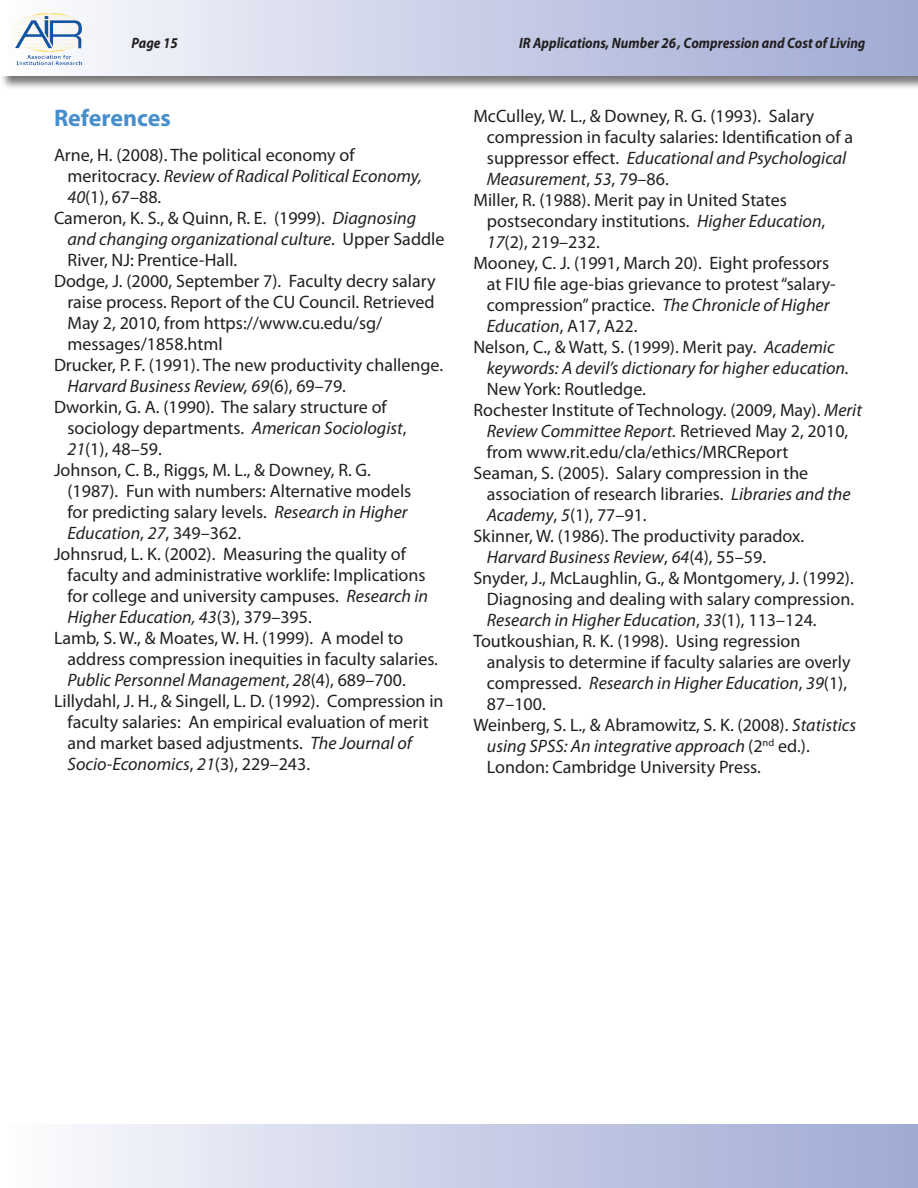
<style>
.page{position:relative;width:918px;height:1188px;background:#fff}
.page>*{position:absolute;margin:0;border:0;box-sizing:border-box;transform-origin:0 0}
.subhead_IR{font:700 24px "Myriad Pro";color:#468fcc}
.t1{font:18px/21px "Myriad Pro";color:#231f20}
.t2{font:italic 18px/21px "Myriad Pro";color:#231f20}
.t3{font:italic 700 15px "Myriad Pro";color:#231f20;scale:.9 1}
.s1{font-style:italic}
.s2{font-style:normal}
</style>
<div class="page">
<div style="left:0;top:0;width:918px;height:90px;background:#231f20;opacity:.6"></div>
<div style="left:0;top:0;width:918px;height:75px;background:linear-gradient(to right,#fcfcfe,#9da8d3)"></div>
<img style="left:3px;top:12px;width:93px;height:55px">
<div style="left:0;top:1125px;width:918px;height:63px;background:linear-gradient(to right,#fcfcfe,#9da8d3)"></div>
<p class="t3" style="left:132px;top:33px;width:53px">Page 15</p>
<p class="t3" style="left:519px;top:33px;width:387px">IR Applications, Number 26 , Compression and Cost of Living</p>
<p class="subhead_IR" style="left:54px;top:102px;width:118px">References</p>
<p class="t1" style="left:68px;top:144px;width:356px;text-indent:-14px">Arne, H. (2008). The political economy of meritocracy. <span class="s1">Review of Radical Political Economy,<br>40</span>(1), 67–88.</p>
<p class="t1" style="left:68px;top:207px;width:379px;text-indent:-14px">Cameron, K. S., &amp; Quinn, R. E. (1999). <span class="s1">Diagnosing and changing organizational culture</span>. Upper Saddle<br>River, NJ: Prentice-Hall.</p>
<p class="t1" style="left:68px;top:270px;width:370px;text-indent:-14px">Dodge, J. (2000, September 7). Faculty decry salary raise process. Report of the CU Council. Retrieved May 2, 2010, from https://www.cu.edu/sg/ messages/1858.html</p>
<p class="t1" style="left:68px;top:354px;width:377px;text-indent:-14px">Drucker, P. F. (1991). The new productivity challenge.<br><span class="s1">Harvard Business Review, 69</span>(6), 69–79.</p>
<p class="t1" style="left:68px;top:396px;width:341px;text-indent:-14px">Dworkin, G. A. (1990). The salary structure of sociology departments. <span class="s1">American Sociologist</span>,<br><span class="s1">21</span>(1), 48–59.</p>
<p class="t1" style="left:68px;top:459px;width:345px;text-indent:-14px">Johnson, C. B., Riggs, M. L., &amp; Downey, R. G. (1987). Fun with numbers: Alternative models for predicting salary levels. <span class="s1">Research in Higher Education</span>, <span class="s1">27</span>, 349–362.</p>
<p class="t1" style="left:68px;top:543px;width:362px;text-indent:-14px">Johnsrud, L. K. (2002). Measuring the quality of faculty and administrative worklife: Implications for college and university campuses. <span class="s1">Research in Higher Education, 43</span>(3), 379–395.</p>
<p class="t1" style="left:68px;top:627px;width:372px;text-indent:-14px">Lamb, S. W., &amp; Moates, W. H. (1999). A model to address compression inequities in faculty salaries.<br><span class="s1">Public Personnel Management</span>, <span class="s1">28</span>(4), 689–700.</p>
<p class="t1" style="left:68px;top:690px;width:378px;text-indent:-14px">Lillydahl, J. H., &amp; Singell, L. D. (1992). Compression in faculty salaries: An empirical evaluation of merit and market based adjustments. <span class="s1">The Journal of Socio-Economics</span>, <span class="s1">21</span>(3), 229–243.</p>
<p class="t1" style="left:487px;top:105px;width:368px;text-indent:-14px">McCulley, W. L., &amp; Downey, R. G. (1993). Salary compression in faculty salaries: Identification of a suppressor effect. <span class="s1">Educational and Psychological Measurement</span>, <span class="s1">53</span>, 79–86.</p>
<p class="t1" style="left:487px;top:189px;width:340px;text-indent:-14px">Miller, R. (1988). Merit pay in United States postsecondary institutions. <span class="s1">Higher Education</span>,<br><span class="s1">17</span>(2), 219–232.</p>
<p class="t1" style="left:487px;top:252px;width:350px;text-indent:-14px">Mooney, C. J. (1991, March 20). Eight professors at FIU file age-bias grievance to protest “salary&shy;compression” practice. <span class="s1">The Chronicle of Higher Education</span>, A17, A22.</p>
<p class="t2" style="left:487px;top:336px;width:364px;text-indent:-14px"><span class="s2">Nelson, C., &amp; Watt, S. (1999). Merit pay.</span> Academic keywords: A devil’s dictionary for higher education.<br><span class="s2">New York: Routledge.</span></p>
<p class="t1" style="left:487px;top:399px;width:377px;text-indent:-14px">Rochester Institute of Technology. (2009, May). <span class="s1">Merit<br>Review Committee Report.</span> Retrieved May 2, 2010, from www.rit.edu/cla/ethics/MRCReport</p>
<p class="t1" style="left:487px;top:462px;width:365px;text-indent:-14px">Seaman, S. (2005). Salary compression in the association of research libraries. <span class="s1">Libraries and the<br>Academy</span>, <span class="s1">5</span>(1), 77–91.</p>
<p class="t1" style="left:487px;top:525px;width:319px;text-indent:-14px">Skinner, W. (1986). The productivity paradox.<br><span class="s1">Harvard Business Review</span>, <span class="s1">64</span>(4), 55–59.</p>
<p class="t1" style="left:487px;top:567px;width:369px;text-align:justify;text-indent:-14px">Snyder, J., McLaughlin, G., &amp; Montgomery, J. (1992).<br>Diagnosing and dealing with salary compression.<br><span class="s1">Research in Higher Education</span>, <span class="s1">33</span>(1), 113–124.</p>
<p class="t1" style="left:487px;top:630px;width:365px;text-indent:-14px">Toutkoushian, R. K. (1998). Using regression analysis to determine if faculty salaries are overly compressed. <span class="s1">Research in Higher Education</span>, <span class="s1">39</span>(1), 87–100.</p>
<p class="t1" style="left:487px;top:714px;width:371px;text-indent:-14px">Weinberg, S. L., &amp; Abramowitz, S. K. (2008). <span class="s1">Statistics using SPSS: An integrative approach</span> (2<sup>nd</sup> ed.).<br>London: Cambridge University Press.</p>
</div>
